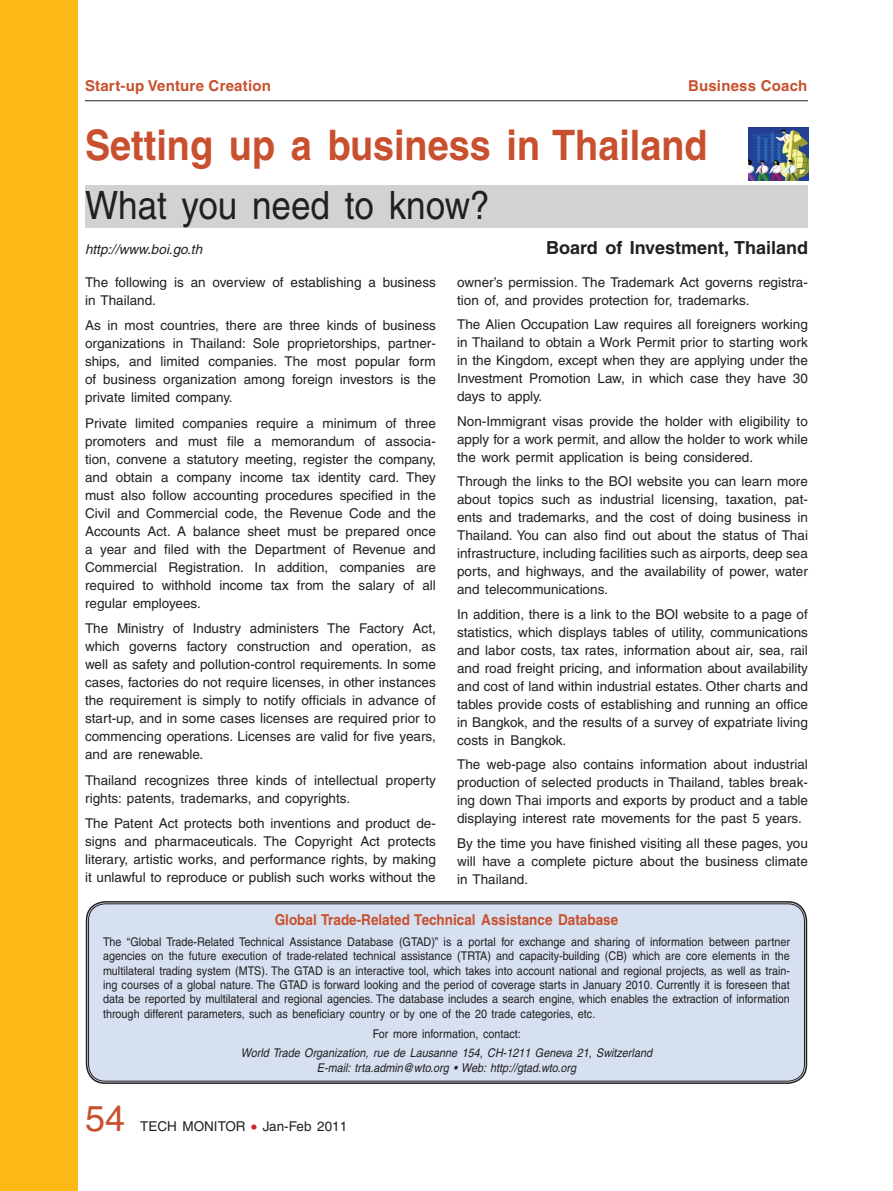
<style>
.page{position:relative;width:893px;height:1191px;background:#fff}
.page>*{position:absolute;margin:0;border:0;box-sizing:border-box;transform-origin:0 0}
.t1{font:700 42px "Helvetica";color:#c8502e;scale:.9 1}
.t2{font:39px "Helvetica";color:#231f20;scale:.9 1}
.t3{font:700 18px "Helvetica";color:#231f20}
.t4{font:700 15px "Helvetica";color:#c8502e;scale:.9 1}
.t5{font:700 15px "Helvetica";color:#c8502e}
.t6{font:13.5px/18px "Helvetica";color:#231f20;text-align:justify}
.t7{font:italic 13.5px "Helvetica";color:#231f20}
.t8{font:12px/14.4px "Helvetica";color:#231f20;text-align:justify;scale:.9 1}
.t9{font:italic 12px/14.4px "Helvetica";color:#231f20;text-align:center;scale:.9 1}
.s1{font-size:36px;color:#c8502e}
.s2{font-size:16.5px;color:#d1232a}
</style>
<div class="page">
<div style="left:85px;top:185px;width:723px;height:42px;background:#d1d2d4"></div>
<hr style="left:85px;top:100px;width:723px;height:1px;background:#231f20">
<img style="left:749px;top:128px;width:59px;height:53px">
<div style="left:87px;top:902px;width:719px;height:180px;background:#d6e0f1;border-radius:18px"></div>
<div style="left:86px;top:901px;width:721px;height:183px;border:2px solid #231f20;border-radius:19px"></div>
<div style="left:88px;top:903px;width:717px;height:178px;border:1px solid #231f20;border-radius:17px"></div>
<div style="left:0;top:0;width:77px;height:1191px;background:#fcb814"></div>
<div style="left:0;top:0;width:78px;height:1191px;border:2px solid #fcb814"></div>
<p class="t5" style="left:85px;top:77px;width:187px">Start-up Venture Creation</p>
<p class="t5" style="left:688px;top:77px;width:121px">Business Coach</p>
<h1 class="t1" style="left:85px;top:120px;width:693px">Setting up a business in Thailand</h1>
<h2 class="t2" style="left:85px;top:182px;width:451px">What you need to know?</h2>
<p class="t7" style="left:85px;top:242px;width:119px">http://www.boi.go.th</p>
<p class="t6" style="left:85px;top:273px;width:352px">The following is an overview of establishing a business in Thailand.</p>
<p class="t6" style="left:85px;top:316px;width:352px">As in most countries, there are three kinds of business organizations in Thailand: Sole proprietorships, partner&shy;ships, and limited companies. The most popular form of business organization among foreign investors is the private limited company.</p>
<p class="t6" style="left:85px;top:414px;width:352px">Private limited companies require a minimum of three promoters and must file a memorandum of associa&shy;tion, convene a statutory meeting, register the company, and obtain a company income tax identity card. They must also follow accounting procedures specified in the Civil and Commercial code, the Revenue Code and the Accounts Act. A balance sheet must be prepared once a year and filed with the Department of Revenue and Commercial Registration. In addition, companies are required to withhold income tax from the salary of all regular employees.</p>
<p class="t6" style="left:85px;top:619px;width:352px">The Ministry of Industry administers The Factory Act, which governs factory construction and operation, as well as safety and pollution-control requirements. In some cases, factories do not require licenses, in other instances the requirement is simply to notify officials in advance of start-up, and in some cases licenses are required prior to commencing operations. Licenses are valid for five years, and are renewable.</p>
<p class="t6" style="left:85px;top:771px;width:352px">Thailand recognizes three kinds of intellectual property rights: patents, trademarks, and copyrights.</p>
<p class="t6" style="left:85px;top:814px;width:352px">The Patent Act protects both inventions and product de&shy;signs and pharmaceuticals. The Copyright Act protects literary, artistic works, and performance rights, by making it unlawful to reproduce or publish such works without the</p>
<h3 class="t3" style="left:546px;top:237px;width:263px">Board of Investment, Thailand</h3>
<p class="t6" style="left:457px;top:273px;width:352px">owner’s permission. The Trademark Act governs registra&shy;tion of, and provides protection for, trademarks.</p>
<p class="t6" style="left:457px;top:315px;width:352px">The Alien Occupation Law requires all foreigners working in Thailand to obtain a Work Permit prior to starting work in the Kingdom, except when they are applying under the Investment Promotion Law, in which case they have 30 days to apply.</p>
<p class="t6" style="left:457px;top:412px;width:352px">Non-Immigrant visas provide the holder with eligibility to apply for a work permit, and allow the holder to work while the work permit application is being considered.</p>
<p class="t6" style="left:457px;top:472px;width:352px">Through the links to the BOI website you can learn more about topics such as industrial licensing, taxation, pat&shy;ents and trademarks, and the cost of doing business in Thailand. You can also find out about the status of Thai infrastructure, including facilities such as airports, deep sea ports, and highways, and the availability of power, water and telecommunications.</p>
<p class="t6" style="left:457px;top:605px;width:352px">In addition, there is a link to the BOI website to a page of statistics, which displays tables of utility, communications and labor costs, tax rates, information about air, sea, rail and road freight pricing, and information about availability and cost of land within industrial estates. Other charts and tables provide costs of establishing and running an office in Bangkok, and the results of a survey of expatriate living costs in Bangkok.</p>
<p class="t6" style="left:457px;top:755px;width:352px">The web-page also contains information about industrial production of selected products in Thailand, tables break&shy;ing down Thai imports and exports by product and a table displaying interest rate movements for the past 5 years.</p>
<p class="t6" style="left:457px;top:833px;width:352px">By the time you have finished visiting all these pages, you will have a complete picture about the business climate in Thailand.</p>
<p class="t4" style="left:275px;top:911px;width:383px">Global Trade-Related Technical Assistance Database</p>
<p class="t8" style="left:103px;top:934px;width:765px">The “Global Trade-Related Technical Assistance Database (GTAD)” is a portal for exchange and sharing of information between partner agencies on the future execution of trade-related technical assistance (TRTA) and capacity-building (CB) which are core elements in the multilateral trading system (MTS). The GTAD is an interactive tool, which takes into account national and regional projects, as well as train&shy;ing courses of a global nature. The GTAD is forward looking and the period of coverage starts in January 2010. Currently it is foreseen that data be reported by multilateral and regional agencies. The database includes a search engine, which enables the extraction of information through different parameters, such as beneficiary country or by one of the 20 trade categories, etc.</p>
<p class="t8" style="left:373px;top:1026px;width:166px">For more information, contact:</p>
<p class="t9" style="left:241px;top:1045px;width:458px">World Trade Organization, rue de Lausanne 154, CH-1211 Geneva 21, Switzerland<br>E-mail: trta.admin@wto.org • Web: http://gtad.wto.org</p>
<p class="t6" style="left:85px;top:1117px;width:74px"><span class="s1">54</span> Tech</p>
<p class="t6" style="left:182px;top:1117px;width:21px">Monitor</p>
<p class="t6" style="left:251px;top:1117px;width:97px"><span class="s2">•</span> Jan-Feb 2011</p>
</div>
